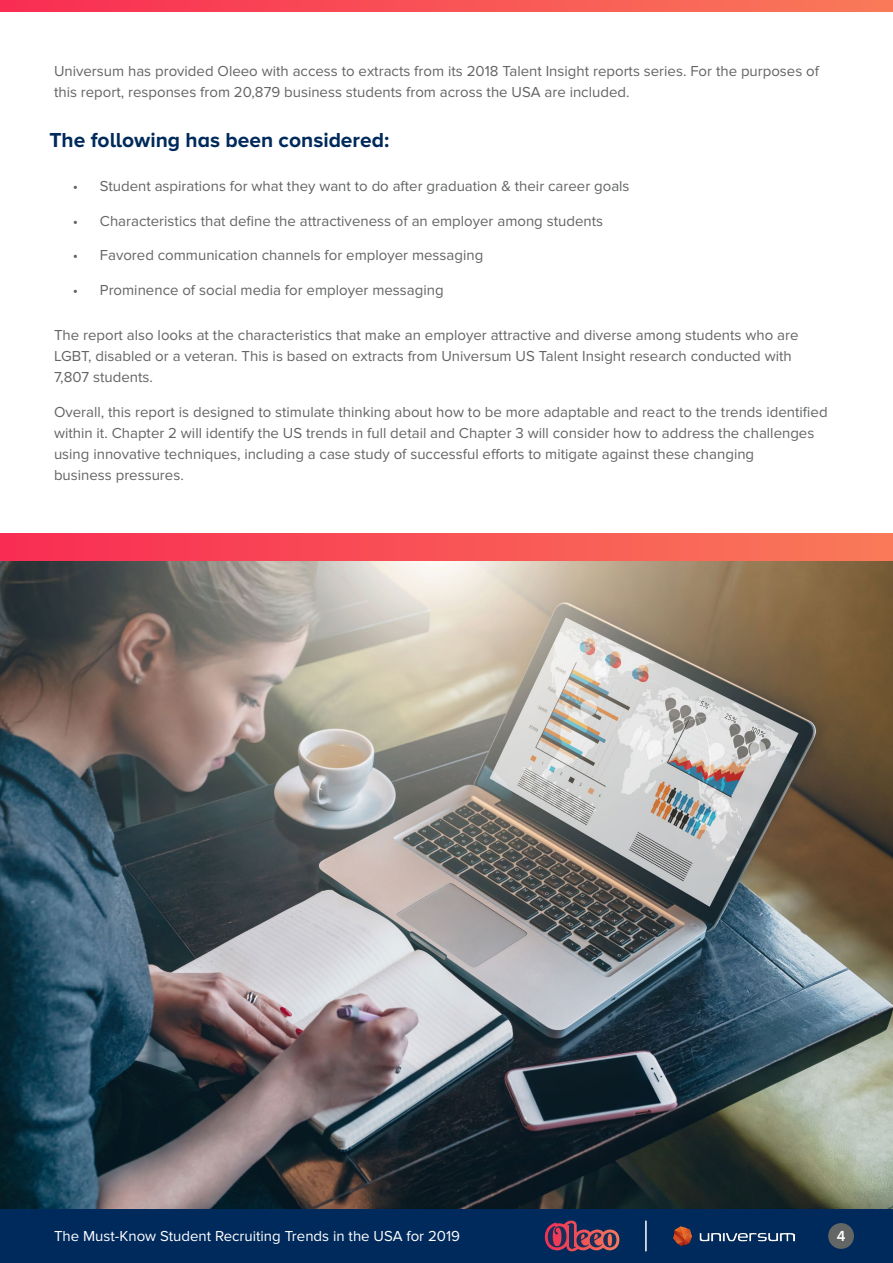
<style>
.page{position:relative;width:893px;height:1263px;background:#fff}
.page>*{position:absolute;margin:0;border:0;box-sizing:border-box;transform-origin:0 0}
.t1{font:700 21px "Proxima Nova A";color:#002a5c}
.t2{font:15px/21px "Proxima Nova";color:#636564}
.t3{font:15px "Proxima Nova";color:#fff}
.t4{font:600 15px "Proxima Nova";color:#fff}
</style>
<div class="page">
<svg style="left:0;top:0;width:893px;height:11px;background:#f95355"></svg>
<div style="left:0;top:1209px;width:893px;height:54px;background:#002a5c"></div>
<div style="left:828px;top:1223px;width:26px;height:26px;background:#646665;border-radius:50%"></div>
<svg style="left:545px;top:1221px;width:74px;height:30px"></svg>
<hr style="left:645px;top:1220px;width:2px;height:31px;background:#fff">
<img style="left:673px;top:1226px;width:122px;height:19px">
<img style="left:0;top:560px;width:893px;height:649px">
<div style="left:0;top:534px;width:893px;height:26px;background:linear-gradient(to right,#f92c53,#f97a59)"></div>
<p class="t2" style="left:54px;top:61px;width:767px">Universum has provided Oleeo with access to extracts from its 2018 Talent Insight reports series. For the purposes of this report, responses from 20,879 business students from across the USA are included.</p>
<h1 class="t1" style="left:49px;top:128px;width:341px">The following has been considered:</h1>
<p class="t2" style="left:73px;top:176px;width:558px">• Student aspirations for what they want to do after graduation &amp; their career goals</p>
<p class="t2" style="left:73px;top:210px;width:532px">• Characteristics that define the attractiveness of an employer among students</p>
<p class="t2" style="left:73px;top:245px;width:412px">• Favored communication channels for employer messaging</p>
<p class="t2" style="left:73px;top:279px;width:372px">• Prominence of social media for employer messaging</p>
<p class="t2" style="left:54px;top:325px;width:746px">The report also looks at the characteristics that make an employer attractive and diverse among students who are<br>LGBT, disabled or a veteran. This is based on extracts from Universum US Talent Insight research conducted with<br>7,807 students.</p>
<p class="t2" style="left:54px;top:401px;width:775px">Overall, this report is designed to stimulate thinking about how to be more adaptable and react to the trends identified within it. Chapter 2 will identify the US trends in full detail and Chapter 3 will consider how to address the challenges using innovative techniques, including a case study of successful efforts to mitigate against these changing<br>business pressures.</p>
<p class="t3" style="left:54px;top:1227px;width:408px">The Must-Know Student Recruiting Trends in the USA for 2019</p>
<p class="t4" style="left:837px;top:1227px;width:10px">4</p>
</div>
